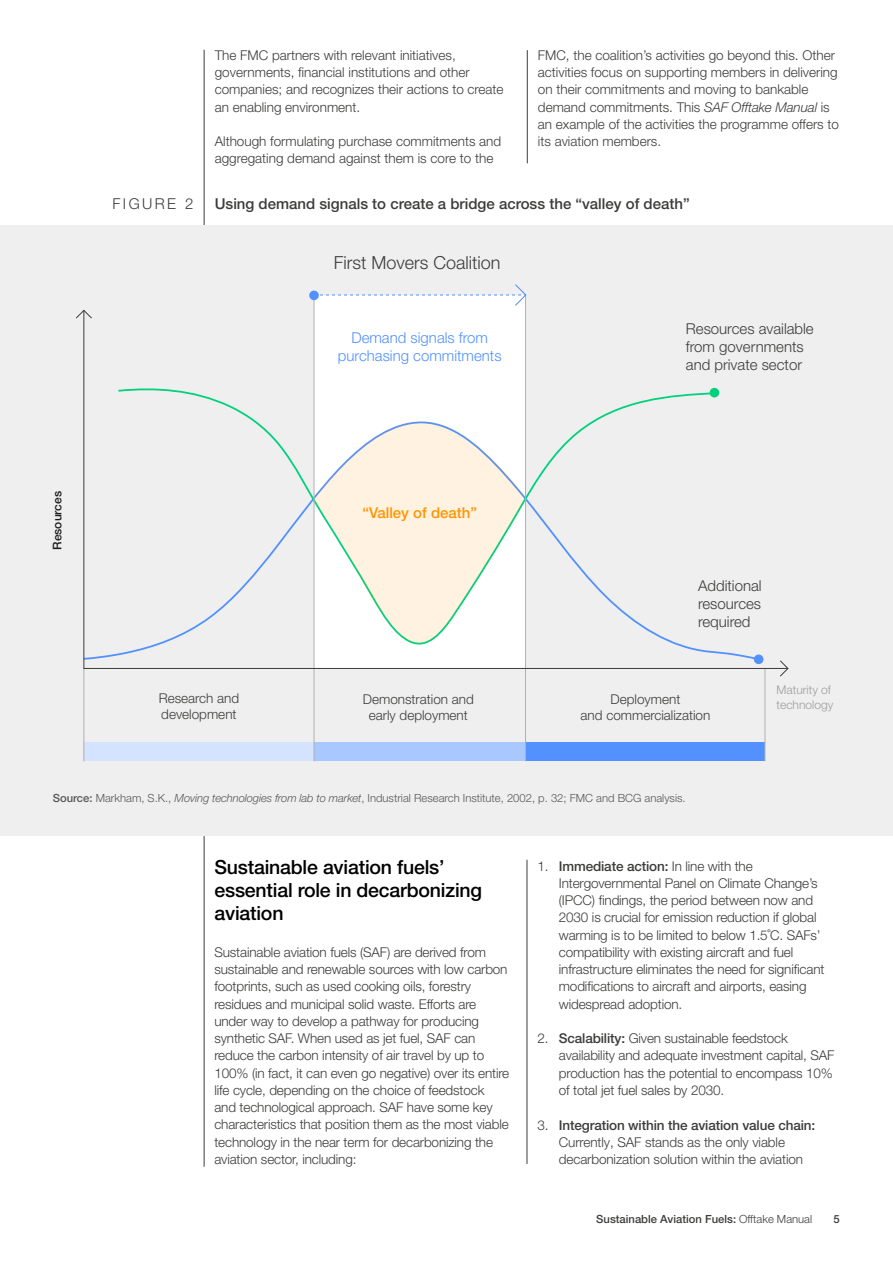
<style>
.page{position:relative;width:893px;height:1263px;background:#fff}
.page>*{position:absolute;margin:0;border:0;box-sizing:border-box;transform-origin:0 0}
.t1{font:500 19.5px/23.4px "Helvetica Neue LT Pro";letter-spacing:-.01em;color:#000}
.t2{font:300 18px "Helvetica Neue LT Pro";color:#3d3c3b}
.t3{font:300 15px/18px "Helvetica Neue LT Pro";color:#3d3c3b}
.t4{font:500 15px "Helvetica Neue LT Pro";color:#3c3c3b}
.t5{font:300 15px/18px "Helvetica Neue LT Pro";color:#5291ff;text-align:center}
.t6{font:500 15px "Helvetica Neue LT Pro";color:#ff9500}
.t7{font:300 15px "Helvetica Neue LT Pro";letter-spacing:.16em;color:#3c3c3b}
.t8{font:300 13.5px/17.2px "Helvetica Neue LT Pro";letter-spacing:-.01em;color:#3c3c3b}
.t9{font:300 13.5px/16.2px "Helvetica Neue LT Pro";color:#3d3c3b;text-align:center}
.t10{font:300 12px/14.4px "Helvetica Neue LT Pro";color:#9e9e9d}
.t11{font:500 12px "Helvetica Neue LT Pro";color:#1d1d1b}
.t12{font:300 11.25px "Helvetica Neue LT Pro";color:#575756}
.t13{font:500 11.25px "Helvetica Neue LT Pro";color:#3c3c3b}
.s1{font-style:italic}
.s2{font-weight:500}
.s3{font-weight:300}
</style>
<div class="page">
<hr style="left:204px;top:50px;width:1px;height:175px;background:#3c3c3b">
<hr style="left:204px;top:836px;width:1px;height:331px;background:#3c3c3b">
<hr style="left:527px;top:50px;width:1px;height:113px;background:#3c3c3b">
<div style="left:0;top:225px;width:893px;height:611px;background:#efefef"></div>
<div style="left:84px;top:742px;width:230px;height:19px;background:#d4e3ff"></div>
<div style="left:314px;top:742px;width:212px;height:19px;background:#a8c8ff"></div>
<div style="left:526px;top:742px;width:239px;height:19px;background:#5291ff"></div>
<hr style="left:314px;top:295px;width:1px;height:466px;background:#b1b1b1">
<hr style="left:83px;top:668px;width:1px;height:93px;background:#b1b1b1">
<hr style="left:525px;top:295px;width:1px;height:466px;background:#b1b1b1">
<hr style="left:764px;top:668px;width:1px;height:93px;background:#b1b1b1">
<svg style="left:83px;top:310px;width:696px;height:359px"></svg>
<div style="left:309px;top:291px;width:10px;height:9px;background:#5291ff;border-radius:50%"></div>
<div style="left:754px;top:654px;width:9px;height:10px;background:#5291ff;border-radius:50%"></div>
<div style="left:710px;top:388px;width:9px;height:9px;background:#00d17d;border-radius:50%"></div>
<svg style="left:779px;top:660px;width:10px;height:17px"></svg>
<svg style="left:76px;top:310px;width:16px;height:9px"></svg>
<svg style="left:314px;top:284px;width:213px;height:23px"></svg>
<hr style="left:527px;top:860px;width:1px;height:304px;background:#3c3c3b">
<p class="t8" style="left:215px;top:46px;width:290px">The FMC partners with relevant initiatives, governments, financial institutions and other companies; and recognizes their actions to create an enabling environment.</p>
<p class="t8" style="left:215px;top:132px;width:288px">Although formulating purchase commitments and aggregating demand against them is core to the</p>
<p class="t8" style="left:538px;top:46px;width:303px">FMC, the coalition’s activities go beyond this. Other activities focus on supporting members in delivering on their commitments and moving to bankable demand commitments. This <span class="s1">SAF Offtake Manual</span> is an example of the activities the programme offers to its aviation members.</p>
<p class="t7" style="left:112px;top:194px;width:82px">FIGURE 2</p>
<p class="t4" style="left:215px;top:194px;width:476px">Using demand signals to create a bridge across the “valley of death”</p>
<h2 class="t2" style="left:334px;top:251px;width:168px">First Movers Coalition</h2>
<p class="t11" style="left:50px;top:550px;width:60px;rotate:-90deg">Resources</p>
<p class="t5" style="left:338px;top:328px;width:165px">Demand signals from purchasing commitments</p>
<p class="t3" style="left:686px;top:319px;width:129px">Resources available from governments and private sector</p>
<p class="t6" style="left:362px;top:504px;width:116px">“Valley of death”</p>
<p class="t3" style="left:698px;top:576px;width:65px;text-align:justify">Additional resources required</p>
<p class="t9" style="left:159px;top:690px;width:82px;text-align:left">Research and development</p>
<p class="t9" style="left:363px;top:691px;width:113px">Demonstration and early deployment</p>
<p class="t9" style="left:581px;top:690px;width:131px">Deployment<br>and commercialization</p>
<p class="t10" style="left:777px;top:682px;width:58px">Maturity of technology</p>
<p class="t12" style="left:53px;top:791px;width:634px"><span class="s2">Source:</span> Markham, S.K., <span class="s1">Moving technologies from lab to market</span>, Industrial Research Institute, 2002, p. 32; FMC and BCG analysis.</p>
<h1 class="t1" style="left:214px;top:855px;width:269px">Sustainable aviation fuels’ essential role in decarbonizing aviation</h1>
<p class="t8" style="left:214px;top:943px;width:296px">Sustainable aviation fuels (SAF) are derived from sustainable and renewable sources with low carbon footprints, such as used cooking oils, forestry residues and municipal solid waste. Efforts are under way to develop a pathway for producing synthetic SAF. When used as jet fuel, SAF can reduce the carbon intensity of air travel by up to 100% (in fact, it can even go negative) over its entire life cycle, depending on the choice of feedstock and technological approach. SAF have some key characteristics that position them as the most viable technology in the near term for decarbonizing the aviation sector, including:</p>
<p class="t8" style="left:559px;top:857px;width:267px;text-indent:-21px">1. <span class="s2">Immediate action:</span> In line with the Intergovernmental Panel on Climate Change’s (IPCC) findings, the period between now and 2030 is crucial for emission reduction if global warming is to be limited to below 1.5˚C. SAFs’ compatibility with existing aircraft and fuel infrastructure eliminates the need for significant modifications to aircraft and airports, easing widespread adoption.</p>
<p class="t8" style="left:559px;top:1029px;width:277px;text-indent:-21px">2. <span class="s2">Scalability:</span> Given sustainable feedstock availability and adequate investment capital, SAF production has the potential to encompass 10% of total jet fuel sales by 2030.</p>
<p class="t8" style="left:559px;top:1116px;width:258px;text-indent:-21px">3. <span class="s2">Integration within the aviation value chain:<br></span>Currently, SAF stands as the only viable decarbonization solution within the aviation</p>
<p class="t13" style="left:596px;top:1212px;width:217px">Sustainable Aviation Fuels: <span class="s3">Offtake Manual</span></p>
<p class="t13" style="left:834px;top:1212px;width:8px">5</p>
</div>
